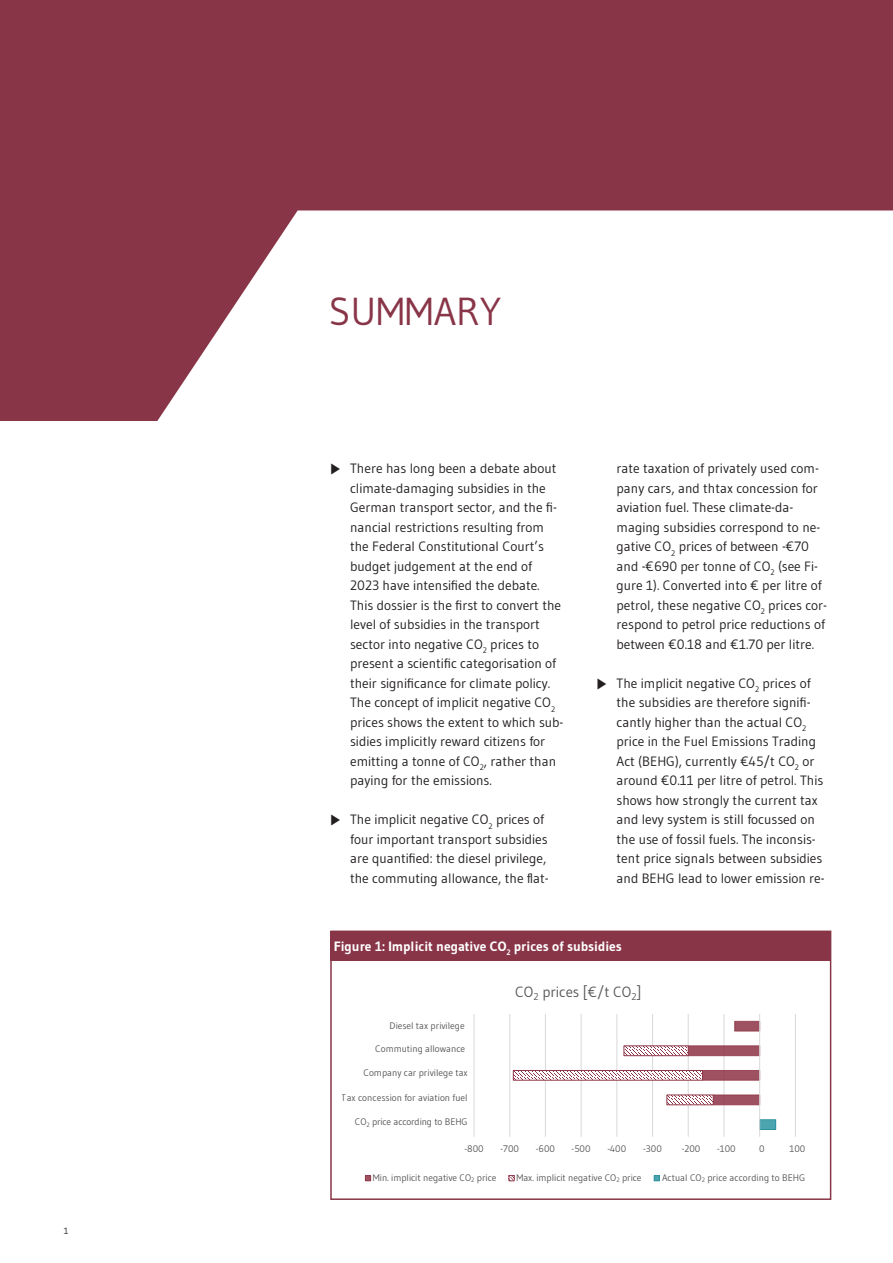
<style>
.page{position:relative;width:893px;height:1263px;background:#fff}
.page>*{position:absolute;margin:0;border:0;box-sizing:border-box;transform-origin:0 0}
.t1{font:39px "Gudea";color:#893548}
.t2{font:14.7px "Gudea";color:#595959}
.t3{font:13.5px "Gudea";color:#231f20}
.t4{font:700 13.5px "Gudea";color:#fff}
.t5{font:13.5px "Malgun Gothic";color:#231f20}
.t6{font:9.45px "Gudea";color:#595959}
.t7{font:9px "Gudea";color:#231f20}
.t8{font:7.8px "Gudea";color:#231f20}
.t9{font:700 7.8px "Gudea";color:#fff}
</style>
<div class="page">
<svg style="left:0;top:0;width:893px;height:421px;fill:#893548"></svg>
<div style="left:330px;top:931px;width:500px;height:30px;background:#893548"></div>
<hr style="left:474px;top:1014px;width:1px;height:123px;background:#d9d9d9">
<hr style="left:509px;top:1014px;width:1px;height:123px;background:#d9d9d9">
<hr style="left:545px;top:1014px;width:1px;height:123px;background:#d9d9d9">
<hr style="left:581px;top:1014px;width:1px;height:123px;background:#d9d9d9">
<hr style="left:616px;top:1014px;width:1px;height:123px;background:#d9d9d9">
<hr style="left:652px;top:1014px;width:1px;height:123px;background:#d9d9d9">
<hr style="left:688px;top:1014px;width:1px;height:123px;background:#d9d9d9">
<hr style="left:723px;top:1014px;width:1px;height:123px;background:#d9d9d9">
<hr style="left:795px;top:1014px;width:1px;height:123px;background:#d9d9d9">
<svg style="left:512px;top:1020px;width:247px;height:85px"></svg>
<div style="left:760px;top:1119px;width:16px;height:10px;background:#4ca4af"></div>
<div style="left:759px;top:1119px;width:17px;height:11px;border:1px solid #228f9c"></div>
<hr style="left:759px;top:1014px;width:1px;height:123px;background:#d9d9d9">
<svg style="left:365px;top:1175px;width:6px;height:6px"></svg>
<svg style="left:509px;top:1175px;width:6px;height:6px"></svg>
<svg style="left:654px;top:1175px;width:6px;height:6px"></svg>
<div style="left:330px;top:930px;width:501px;height:270px;border:2px solid #893548"></div>
<p class="t7" style="left:64px;top:1225px;width:6px">1</p>
<p class="t1" style="left:329px;top:287px;width:174px">SUMMARY</p>
<p class="t5" style="left:329px;top:462px;width:15px">▶</p>
<p class="t3" style="left:350px;top:460px;width:208px">There has long been a debate about</p>
<p class="t3" style="left:350px;top:480px;width:197px">climate-damaging subsidies in the</p>
<p class="t3" style="left:350px;top:499px;width:208px">German transport sector, and the fi-</p>
<p class="t3" style="left:350px;top:519px;width:195px">nancial restrictions resulting from</p>
<p class="t3" style="left:350px;top:538px;width:195px">the Federal Constitutional Court’s</p>
<p class="t3" style="left:350px;top:558px;width:183px">budget judgement at the end of</p>
<p class="t3" style="left:350px;top:577px;width:191px">2023 have intensified the debate.</p>
<p class="t3" style="left:350px;top:597px;width:212px">This dossier is the first to convert the</p>
<p class="t3" style="left:350px;top:616px;width:191px">level of subsidies in the transport</p>
<p class="t3" style="left:350px;top:636px;width:134px">sector into negative CO</p>
<p class="t8" style="left:483px;top:646px;width:6px">2</p>
<p class="t3" style="left:490px;top:636px;width:50px">prices to</p>
<p class="t3" style="left:350px;top:655px;width:208px">present a scientific categorisation of</p>
<p class="t3" style="left:350px;top:675px;width:202px">their significance for climate policy.</p>
<p class="t3" style="left:350px;top:694px;width:202px">The concept of implicit negative CO</p>
<p class="t8" style="left:551px;top:704px;width:6px">2</p>
<p class="t3" style="left:350px;top:714px;width:215px">prices shows the extent to which sub-</p>
<p class="t3" style="left:350px;top:733px;width:197px">sidies implicitly reward citizens for</p>
<p class="t3" style="left:350px;top:753px;width:208px">emitting a tonne of CO , rather than</p>
<p class="t8" style="left:480px;top:763px;width:6px">2</p>
<p class="t3" style="left:350px;top:772px;width:143px">paying for the emissions.</p>
<p class="t5" style="left:329px;top:813px;width:15px">▶</p>
<p class="t3" style="left:350px;top:811px;width:140px">The implicit negative CO</p>
<p class="t8" style="left:489px;top:821px;width:6px">2</p>
<p class="t3" style="left:496px;top:811px;width:50px">prices of</p>
<p class="t3" style="left:350px;top:831px;width:199px">four important transport subsidies</p>
<p class="t3" style="left:350px;top:850px;width:198px">are quantified: the diesel privilege,</p>
<p class="t3" style="left:350px;top:870px;width:200px">the commuting allowance, the flat-</p>
<p class="t3" style="left:617px;top:460px;width:204px">rate taxation of privately used com-</p>
<p class="t3" style="left:617px;top:480px;width:203px">pany cars, and thtax concession for</p>
<p class="t3" style="left:617px;top:499px;width:178px">aviation fuel. These climate-da-</p>
<p class="t3" style="left:617px;top:519px;width:205px">maging subsidies correspond to ne-</p>
<p class="t3" style="left:617px;top:538px;width:56px">gative CO</p>
<p class="t8" style="left:671px;top:548px;width:6px">2</p>
<p class="t3" style="left:679px;top:538px;width:132px">prices of between -€70</p>
<p class="t3" style="left:617px;top:558px;width:155px">and -€690 per tonne of CO</p>
<p class="t8" style="left:770px;top:568px;width:6px">2</p>
<p class="t3" style="left:778px;top:558px;width:42px">(see Fi-</p>
<p class="t3" style="left:617px;top:577px;width:207px">gure 1). Converted into € per litre of</p>
<p class="t3" style="left:617px;top:597px;width:146px">petrol, these negative CO</p>
<p class="t8" style="left:761px;top:607px;width:6px">2</p>
<p class="t3" style="left:768px;top:597px;width:60px">prices cor-</p>
<p class="t3" style="left:617px;top:616px;width:210px">respond to petrol price reductions of</p>
<p class="t3" style="left:617px;top:636px;width:199px">between €0.18 and €1.70 per litre.</p>
<p class="t5" style="left:595px;top:677px;width:15px">▶</p>
<p class="t3" style="left:617px;top:675px;width:140px">The implicit negative CO</p>
<p class="t8" style="left:755px;top:685px;width:6px">2</p>
<p class="t3" style="left:762px;top:675px;width:50px">prices of</p>
<p class="t3" style="left:617px;top:694px;width:195px">the subsidies are therefore signifi-</p>
<p class="t3" style="left:617px;top:714px;width:187px">cantly higher than the actual CO</p>
<p class="t8" style="left:802px;top:724px;width:6px">2</p>
<p class="t3" style="left:617px;top:733px;width:201px">price in the Fuel Emissions Trading</p>
<p class="t3" style="left:617px;top:753px;width:180px">Act (BEHG), currently €45/t CO</p>
<p class="t8" style="left:795px;top:763px;width:6px">2</p>
<p class="t3" style="left:802px;top:753px;width:14px">or</p>
<p class="t3" style="left:617px;top:772px;width:208px">around €0.11 per litre of petrol. This</p>
<p class="t3" style="left:617px;top:792px;width:203px">shows how strongly the current tax</p>
<p class="t3" style="left:617px;top:811px;width:200px">and levy system is still focussed on</p>
<p class="t3" style="left:617px;top:831px;width:201px">the use of fossil fuels. The inconsis-</p>
<p class="t3" style="left:617px;top:850px;width:207px">tent price signals between subsidies</p>
<p class="t3" style="left:617px;top:870px;width:210px">and BEHG lead to lower emission re-</p>
<p class="t4" style="left:334px;top:938px;width:174px">Figure 1: Implicit negative CO</p>
<p class="t9" style="left:506px;top:948px;width:6px">2</p>
<p class="t4" style="left:514px;top:938px;width:109px">prices of subsidies</p>
<p class="t6" style="left:389px;top:1020px;width:77px">Diesel tax privilege</p>
<p class="t6" style="left:375px;top:1043px;width:91px">Commuting allowance</p>
<p class="t6" style="left:363px;top:1067px;width:106px">Company car privilege tax</p>
<p class="t6" style="left:342px;top:1091px;width:127px">Tax concession for aviation fuel</p>
<p class="t6" style="left:355px;top:1116px;width:114px">CO<sub>2</sub> price according to BEHG</p>
<p class="t2" style="left:515px;top:982px;width:128px">CO<sub>2</sub> prices [€/t CO<sub>2</sub>]</p>
<p class="t6" style="left:682px;top:1143px;width:20px">-200</p>
<p class="t6" style="left:717px;top:1143px;width:20px">-100</p>
<p class="t6" style="left:759px;top:1143px;width:7px">0</p>
<p class="t6" style="left:790px;top:1143px;width:17px">100</p>
<p class="t6" style="left:662px;top:1171px;width:145px">Actual CO<sub>2</sub> price according to BEHG</p>
<p class="t6" style="left:464px;top:1143px;width:21px">-800</p>
<p class="t6" style="left:500px;top:1143px;width:20px">-700</p>
<p class="t6" style="left:536px;top:1143px;width:21px">-600</p>
<p class="t6" style="left:572px;top:1143px;width:21px">-500</p>
<p class="t6" style="left:607px;top:1143px;width:20px">-400</p>
<p class="t6" style="left:643px;top:1143px;width:20px">-300</p>
<p class="t6" style="left:373px;top:1172px;width:125px">Min. implicit negative CO<sub>2</sub> price</p>
<p class="t6" style="left:516px;top:1172px;width:127px">Max. implicit negative CO<sub>2</sub> price</p>
</div>
